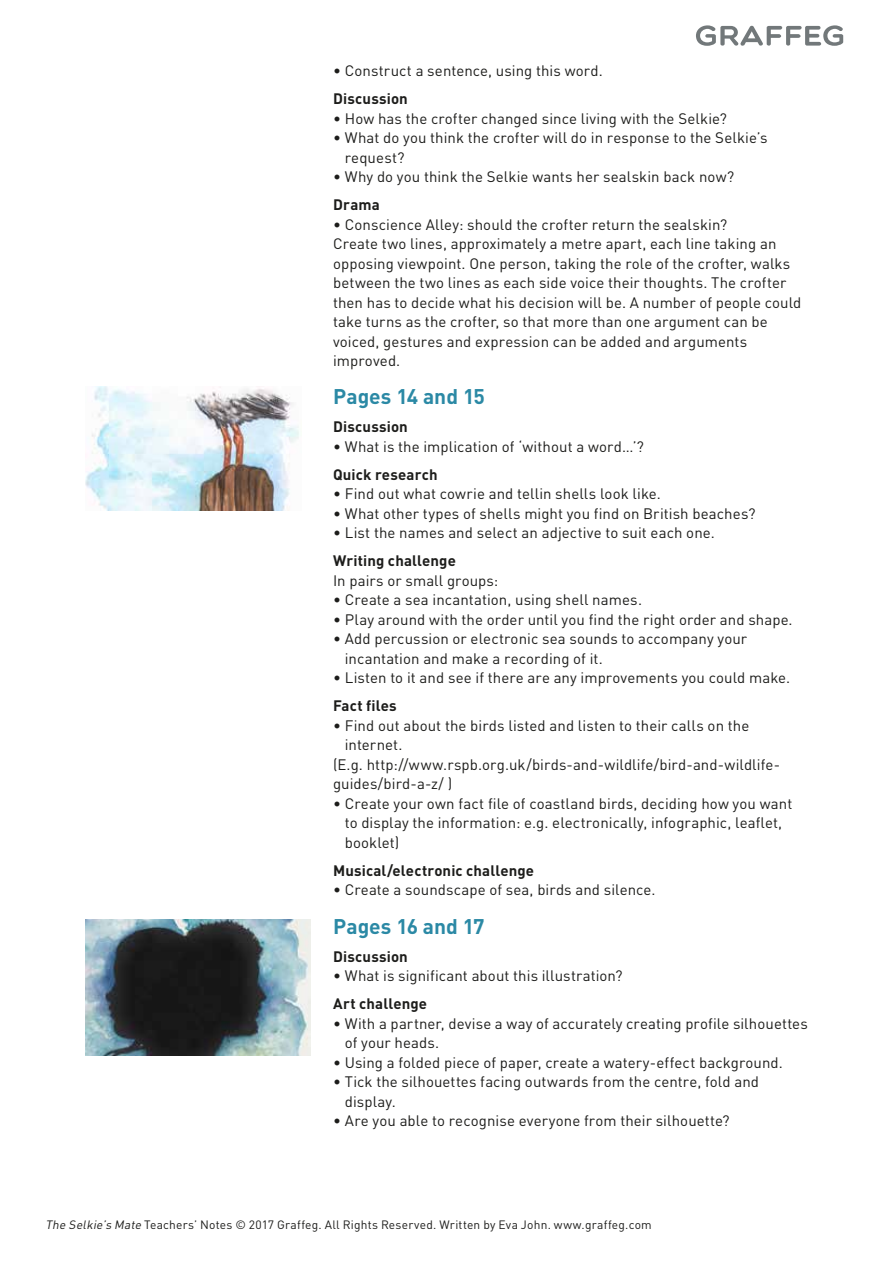
<style>
.page{position:relative;width:893px;height:1263px;background:#fff}
.page>*{position:absolute;margin:0;border:0;box-sizing:border-box;transform-origin:0 0}
.t1{font:700 21px "DIN";color:#2b89a5}
.t2{font:15px/19.5px "DIN";letter-spacing:.005em;color:#1d1d1b}
.t3{font:700 15px "DIN";letter-spacing:.01em;color:#1d1d1b}
.t4{font:12px "DIN";letter-spacing:.015em;color:#1d1d1b}
.s1{font-style:italic}
</style>
<div class="page">
<svg style="left:696px;top:25px;width:148px;height:21px"></svg>
<img style="left:85px;top:387px;width:214px;height:123px">
<img style="left:85px;top:919px;width:225px;height:136px">
<p class="t2" style="left:333px;top:61px;width:271px">• Construct a sentence, using this word.</p>
<p class="t3" style="left:333px;top:89px;width:76px">Discussion</p>
<p class="t2" style="left:333px;top:108px;width:395px">• How has the crofter changed since living with the Selkie?</p>
<p class="t2" style="left:345px;top:128px;width:424px;text-indent:-12px">• What do you think the crofter will do in response to the Selkie’s request?</p>
<p class="t2" style="left:333px;top:167px;width:403px">• Why do you think the Selkie wants her sealskin back now?</p>
<p class="t3" style="left:333px;top:195px;width:48px">Drama</p>
<p class="t2" style="left:333px;top:214px;width:470px">• Conscience Alley: should the crofter return the sealskin?<br>Create two lines, approximately a metre apart, each line taking an opposing viewpoint. One person, taking the role of the crofter, walks between the two lines as each side voice their thoughts. The crofter then has to decide what his decision will be. A number of people could take turns as the crofter, so that more than one argument can be voiced, gestures and expression can be added and arguments improved.</p>
<h1 class="t1" style="left:333px;top:383px;width:153px">Pages 14 and 15</h1>
<p class="t3" style="left:333px;top:417px;width:76px">Discussion</p>
<p class="t2" style="left:333px;top:436px;width:312px">• What is the implication of ‘without a word…’?</p>
<p class="t3" style="left:333px;top:465px;width:106px">Quick research</p>
<p class="t2" style="left:333px;top:484px;width:329px">• Find out what cowrie and tellin shells look like.</p>
<p class="t2" style="left:333px;top:503px;width:424px">• What other types of shells might you find on British beaches?</p>
<p class="t2" style="left:333px;top:523px;width:383px">• List the names and select an adjective to suit each one.</p>
<p class="t3" style="left:333px;top:551px;width:124px">Writing challenge</p>
<p class="t2" style="left:333px;top:570px;width:167px">In pairs or small groups:</p>
<p class="t2" style="left:333px;top:590px;width:310px">• Create a sea incantation, using shell names.</p>
<p class="t2" style="left:333px;top:609px;width:461px">• Play around with the order until you find the right order and shape.</p>
<p class="t2" style="left:345px;top:629px;width:404px;text-indent:-12px">• Add percussion or electronic sea sounds to accompany your incantation and make a recording of it.</p>
<p class="t2" style="left:333px;top:668px;width:459px">• Listen to it and see if there are any improvements you could make.</p>
<p class="t3" style="left:333px;top:696px;width:65px">Fact files</p>
<p class="t2" style="left:333px;top:715px;width:418px">• Find out about the birds listed and listen to their calls on the</p>
<p class="t2" style="left:345px;top:735px;width:59px">internet.</p>
<p class="t2" style="left:333px;top:754px;width:449px">(E.g. http://www.rspb.org.uk/birds-and-wildlife/bird-and-wildlife-</p>
<p class="t2" style="left:333px;top:774px;width:121px">guides/bird-a-z/ )</p>
<p class="t2" style="left:345px;top:793px;width:449px;text-indent:-12px">• Create your own fact file of coastland birds, deciding how you want to display the information: e.g. electronically, infographic, leaflet, booklet)</p>
<p class="t3" style="left:333px;top:861px;width:203px">Musical/electronic challenge</p>
<p class="t2" style="left:333px;top:880px;width:324px">• Create a soundscape of sea, birds and silence.</p>
<h1 class="t1" style="left:333px;top:912px;width:153px">Pages 16 and 17</h1>
<p class="t3" style="left:333px;top:946px;width:76px">Discussion</p>
<p class="t2" style="left:333px;top:966px;width:291px">• What is significant about this illustration?</p>
<p class="t3" style="left:333px;top:994px;width:96px">Art challenge</p>
<p class="t2" style="left:345px;top:1013px;width:465px;text-indent:-12px">• With a partner, devise a way of accurately creating profile silhouettes of your heads.</p>
<p class="t2" style="left:333px;top:1052px;width:451px">• Using a folded piece of paper, create a watery-effect background.</p>
<p class="t2" style="left:345px;top:1072px;width:416px;text-indent:-12px">• Tick the silhouettes facing outwards from the centre, fold and display.</p>
<p class="t2" style="left:333px;top:1111px;width:398px">• Are you able to recognise everyone from their silhouette?</p>
<p class="t4" style="left:45px;top:1217px;width:608px"><span class="s1">The Selkie’s Mate</span> Teachers’ Notes © 2017 Graffeg. All Rights Reserved. Written by Eva John. www.graffeg.com</p>
</div>
